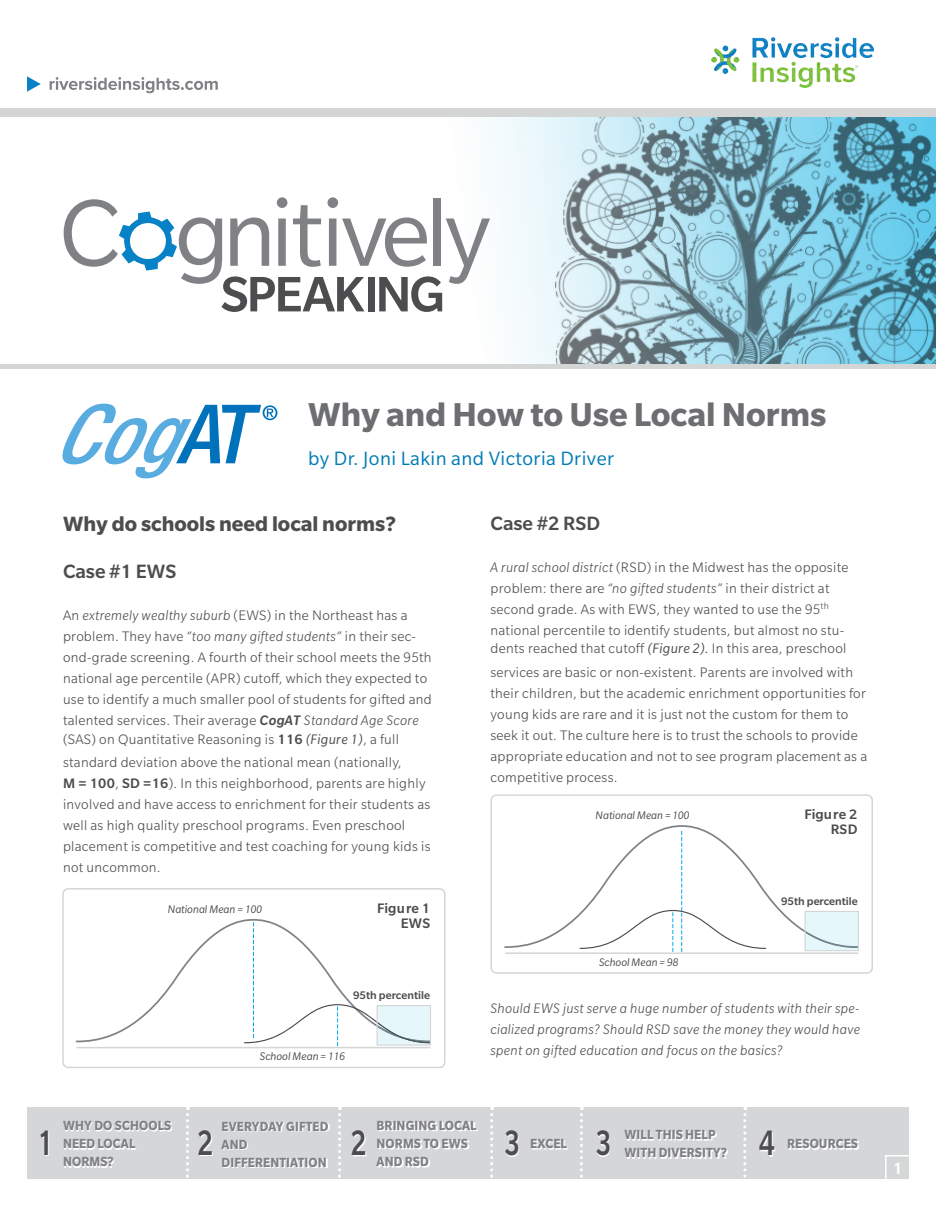
<style>
.page{position:relative;width:936px;height:1206px;background:#fff}
.page>*{position:absolute;margin:0;border:0;box-sizing:border-box;transform-origin:0 0}
.t1{font:italic 500 condensed 81.9px "Helvetica Neue LT Std";color:#58acdf}
.t2{font:500 38.4px "Slate Pro";color:#4d4d4f;scale:.75 1}
.t3{font:700 36px "Slate Pro";color:#6d6e71}
.Paragraph_plain{font:700 22.5px "Slate Pro";color:#4d4d4f}
.t4{font:21px "Slate Pro";letter-spacing:.02em;color:#007bb5}
.Paragraph_plain-2{font:500 21px "Slate Pro";color:#4d4d4f}
.t5{font:500 18px "Slate Pro";color:#fff}
.Paragraph_plain-3{font:300 15px/21px "Slate Pro";letter-spacing:.02em;color:#4d4d4f}
.Paragraph_plain-4{font:italic 300 15px/21px "Slate Pro";letter-spacing:.02em;color:#4d4d4f;text-align:justify}
.t6{font:500 15px/15px "Slate Pro";color:#4d4d4f;text-align:right}
.t7{font:700 14.4px/18px "Slate Pro";letter-spacing:.01em;color:#808184;scale:.92 1}
.t8{font:italic 12px "Slate Pro";color:#4d4d4f}
.t9{font:500 12px "Slate Pro";color:#4d4d4f}
.s1{font-style:italic}
.s2{font-weight:500;font-style:italic}
.s3{font-weight:500}
.s4{font-weight:400;font-style:italic}
</style>
<div class="page">
<img style="left:495px;top:117px;width:440px;height:247px">
<svg style="left:176px;top:405px;width:101px;height:58px"></svg>
<div style="left:27px;top:1107px;width:882px;height:72px;background:#d4d6d7"></div>
<div style="left:885px;top:1155px;width:26px;height:25px;border:2px solid #fff"></div>
<svg style="left:530px;top:117px;width:76px;height:247px;background:#d2e1e6"></svg>
<svg style="left:64px;top:1122px;width:108px;height:46px"></svg>
<svg style="left:42px;top:1131px;width:7px;height:25px"></svg>
<svg style="left:223px;top:1122px;width:106px;height:46px"></svg>
<svg style="left:200px;top:1132px;width:13px;height:24px"></svg>
<svg style="left:353px;top:1122px;width:125px;height:46px"></svg>
<div style="left:507px;top:1132px;width:61px;height:25px;background:#fff;opacity:.75"></div>
<svg style="left:761px;top:1132px;width:98px;height:24px"></svg>
<svg style="left:598px;top:1131px;width:130px;height:28px"></svg>
<svg style="left:186px;top:1107px;width:3px;height:71px"></svg>
<svg style="left:338px;top:1107px;width:3px;height:71px"></svg>
<svg style="left:490px;top:1107px;width:3px;height:71px"></svg>
<svg style="left:580px;top:1107px;width:3px;height:71px"></svg>
<svg style="left:743px;top:1107px;width:3px;height:71px"></svg>
<svg style="left:62px;top:888px;width:384px;height:180px"></svg>
<svg style="left:490px;top:794px;width:383px;height:180px"></svg>
<img style="left:711px;top:37px;width:162px;height:51px">
<div style="left:0;top:108px;width:936px;height:9px;background:#d4d6d6"></div>
<div style="left:0;top:364px;width:936px;height:5px;background:#d4d6d6"></div>
<svg style="left:50px;top:77px;width:168px;height:16px"></svg>
<svg style="left:27px;top:76px;width:14px;height:16px"></svg>
<svg style="left:64px;top:197px;width:426px;height:115px"></svg>
<h1 class="t1" style="left:52px;top:387px;width:123px">Cog</h1>
<p class="t3" style="left:308px;top:394px;width:520px">Why and How to Use Local Norms</p>
<p class="t4" style="left:308px;top:447px;width:307px">by Dr. Joni Lakin and Victoria Driver</p>
<p class="Paragraph_plain" style="left:63px;top:511px;width:334px">Why do schools need local norms?</p>
<p class="Paragraph_plain-2" style="left:63px;top:560px;width:115px">Case #1 EWS</p>
<p class="Paragraph_plain-3" style="left:63px;top:605px;width:370px">An <span class="s1">extremely wealthy suburb</span> (EWS) in the Northeast has a problem. They have <span class="s1">“too many gifted students”</span> in their sec&shy;ond-grade screening. A fourth of their school meets the 95th national age percentile (APR) cutoff, which they expected to use to identify a much smaller pool of students for gifted and talented services. Their average <span class="s2">CogAT</span> <span class="s1">Standard Age Score</span></p>
<p class="Paragraph_plain-3" style="left:63px;top:727px;width:340px;line-height:23.2px">(SAS) on Quantitative Reasoning is <span class="s3">116</span> <span class="s4">(Figure 1)</span>, a full standard deviation above the national mean (nationally,</p>
<p class="Paragraph_plain-3" style="left:63px;top:773px;width:369px"><span class="s3">M = 100</span>, <span class="s3">SD =16</span>). In this neighborhood, parents are highly involved and have access to enrichment for their students as well as high quality preschool programs. Even preschool placement is competitive and test coaching for young kids is not uncommon.</p>
<p class="t8" style="left:168px;top:903px;width:96px">National Mean = 100</p>
<p class="t6" style="left:377px;top:901px;width:55px">Figure 1<br>EWS</p>
<p class="t9" style="left:353px;top:989px;width:78px">95th percentile</p>
<p class="t8" style="left:260px;top:1050px;width:87px">School Mean = 116</p>
<p class="Paragraph_plain-2" style="left:490px;top:512px;width:111px">Case #2 RSD</p>
<p class="Paragraph_plain-3" style="left:490px;top:556px;width:360px"><span class="s1">A rural school district</span> (RSD) in the Midwest has the opposite problem: there are <span class="s1">“no gifted students”</span> in their district at second grade. As with EWS, they wanted to use the 95<sup>th </sup>national percentile to identify students, but almost no stu-</p>
<p class="Paragraph_plain-3" style="left:490px;top:637px;width:364px;line-height:23.2px">dents reached that cutoff <span class="s4">(Figure 2).</span> In this area, preschool services are basic or non-existent. Parents are involved with</p>
<p class="Paragraph_plain-3" style="left:490px;top:682px;width:378px">their children, but the academic enrichment opportunities for young kids are rare and it is just not the custom for them to seek it out. The culture here is to trust the schools to provide appropriate education and not to see program placement as a competitive process.</p>
<p class="t8" style="left:595px;top:809px;width:96px">National Mean = 100</p>
<p class="t8" style="left:599px;top:956px;width:81px">School Mean = 98</p>
<p class="t6" style="left:805px;top:807px;width:55px">Figure 2<br>RSD</p>
<p class="t9" style="left:781px;top:895px;width:78px">95th percentile</p>
<p class="Paragraph_plain-4" style="left:490px;top:997px;width:371px">Should EWS just serve a huge number of students with their spe&shy;cialized programs? Should RSD save the money they would have spent on gifted education and focus on the basics?</p>
<p class="t7" style="left:63px;top:1117px;width:119px">WHY DO SCHOOLS<br>NEED LOCAL<br>NORMS?</p>
<p class="t2" style="left:197px;top:1122px;width:22px">2</p>
<p class="t7" style="left:377px;top:1117px;width:110px">BRINGING LOCAL<br>NORMS TO EWS<br>AND RSD</p>
<p class="t2" style="left:38px;top:1122px;width:22px">1</p>
<p class="t7" style="left:222px;top:1117px;width:118px">EVERYDAY GIFTED<br>AND</p>
<p class="t7" style="left:222px;top:1153px;width:116px">DIFFERENTIATION</p>
<p class="t7" style="left:624px;top:1126px;width:101px">WILL THIS HELP</p>
<p class="t2" style="left:351px;top:1122px;width:22px">2</p>
<p class="t2" style="left:505px;top:1122px;width:22px">3</p>
<p class="t7" style="left:530px;top:1135px;width:41px">EXCEL</p>
<p class="t2" style="left:759px;top:1122px;width:22px">4</p>
<p class="t7" style="left:787px;top:1135px;width:78px">RESOURCES</p>
<p class="t2" style="left:596px;top:1122px;width:22px">3</p>
<p class="t7" style="left:624px;top:1144px;width:113px">WITH DIVERSITY?</p>
<p class="t5" style="left:893px;top:1158px;width:11px">1</p>
</div>
